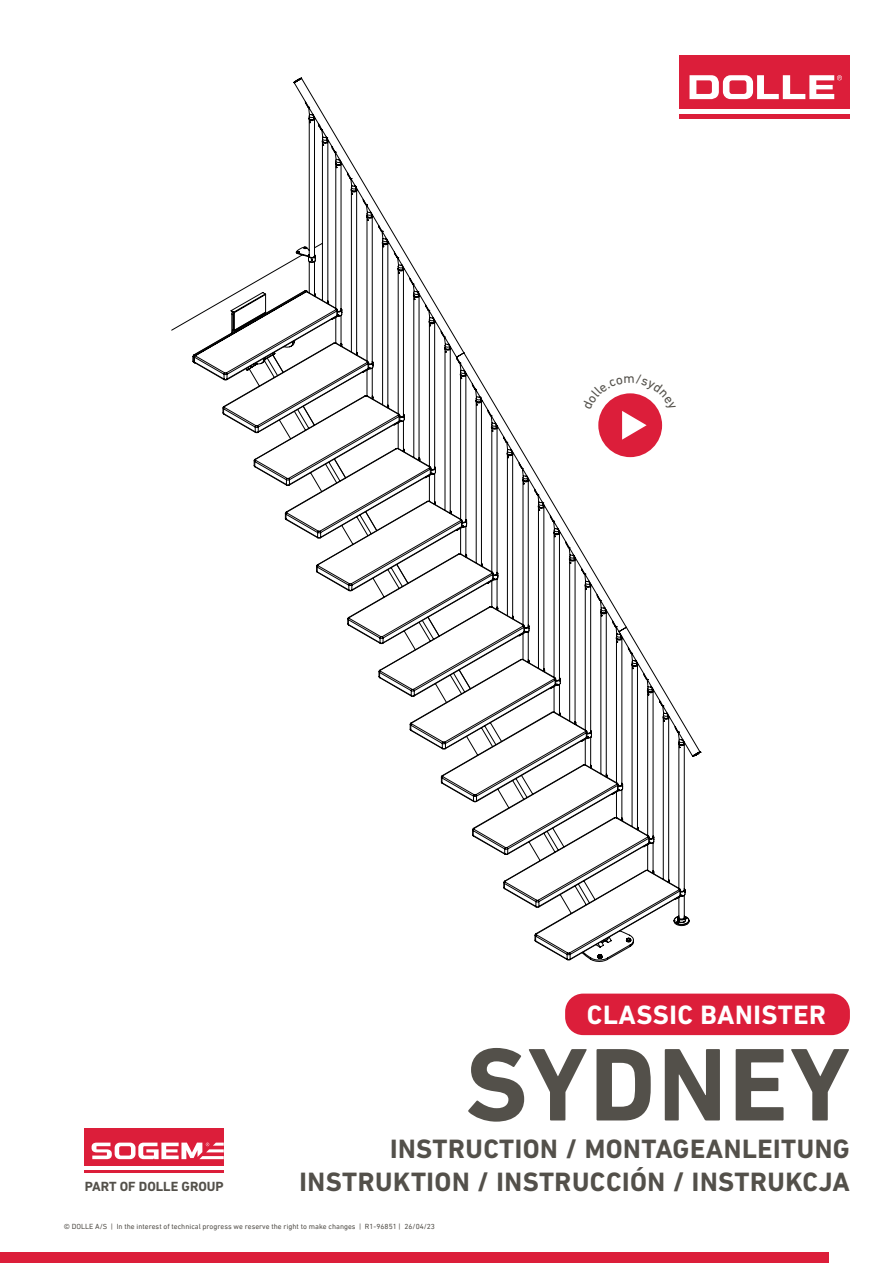
<style>
.page{position:relative;width:893px;height:1263px;background:#fff}
.page>*{position:absolute;margin:0;border:0;box-sizing:border-box;transform-origin:0 0}
.t1{font:700 105px "DIN Next LT Pro";letter-spacing:.02em;color:#53504a}
.t2{font:700 27px/32.4px "DIN Next LT Pro";letter-spacing:.02em;color:#53504a;text-align:right}
.t3{font:700 27px "DIN Next LT Pro";letter-spacing:.02em;color:#fff}
.t4{font:700 13.5px "DIN Next LT Pro";color:#53504a}
.t5{font:7.5px "DIN Next LT Pro";color:#53504a}
</style>
<div class="page">
<div style="left:0;top:1252px;width:829px;height:11px;background:#dc1e3a"></div>
<svg style="left:171px;top:77px;width:530px;height:885px"></svg>
<div style="left:679px;top:55px;width:171px;height:64px;background:#dc1e3a"></div>
<div style="left:679px;top:109px;width:171px;height:5px;background:#fff"></div>
<svg style="left:689px;top:75px;width:153px;height:24px"></svg>
<div style="left:565px;top:993px;width:285px;height:42px;background:#dc1e3a;border-radius:18px"></div>
<div style="left:598px;top:393px;width:64px;height:64px;background:#dc1e3a;border-radius:50%"></div>
<div style="left:84px;top:1129px;width:140px;height:44px;background:#dc1e3a"></div>
<hr style="left:84px;top:1166px;width:140px;height:3px;background:#fff">
<svg style="left:92px;top:1142px;width:132px;height:17px"></svg>
<svg style="left:582px;top:374px;width:94px;height:66px"></svg>
<p class="t3" style="left:587px;top:999px;width:241px">CLASSIC BANISTER</p>
<p class="t1" style="left:465px;top:1023px;width:386px">SYDNEY</p>
<p class="t2" style="left:300px;top:1133px;width:552px">INSTRUCTION / MONTAGEANLEITUNG<br>INSTRUKTION / INSTRUCCIÓN / INSTRUKCJA</p>
<p class="t4" style="left:85px;top:1178px;width:140px">PART OF DOLLE GROUP</p>
<p class="t5" style="left:64px;top:1222px;width:373px">© DOLLE A/S | In the interest of technical progress we reserve the right to make changes | R1-96851 | 26/04/23</p>
</div>
